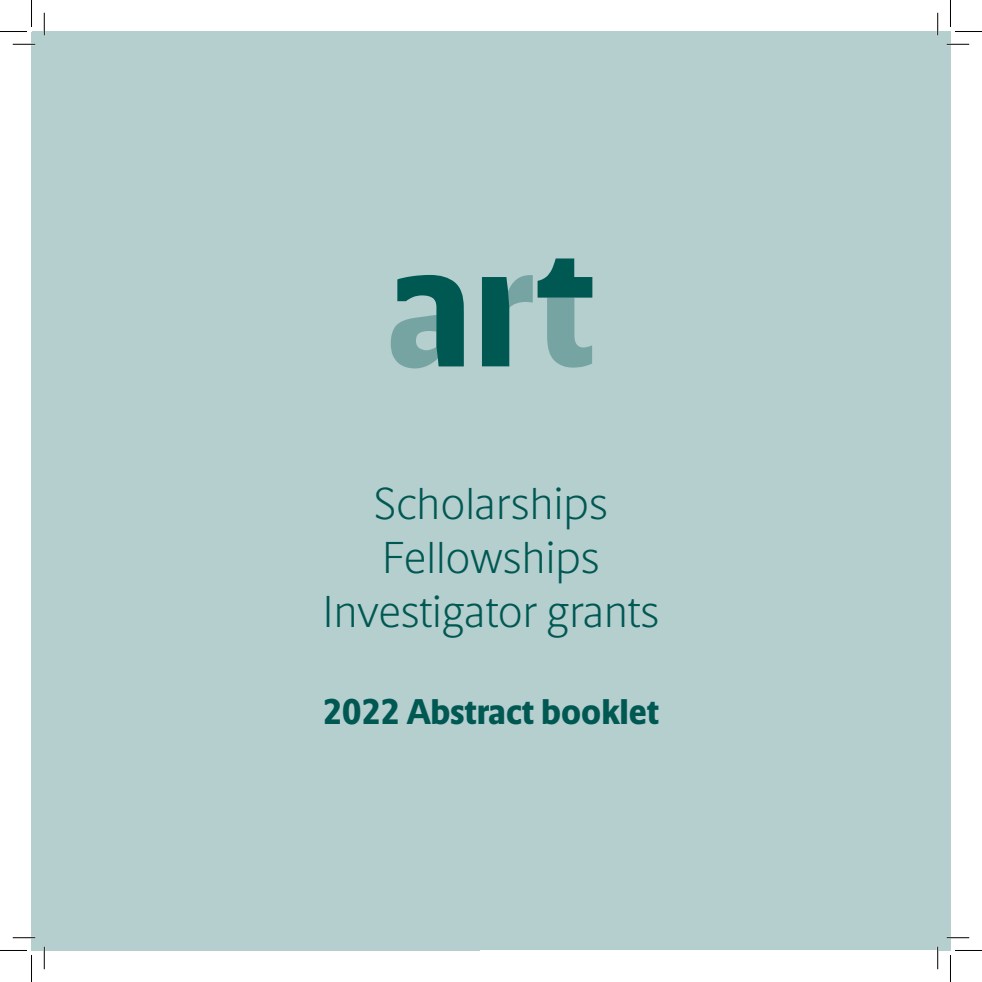
<style>
.page{position:relative;width:982px;height:982px;background:#fff}
.page>*{position:absolute;margin:0;border:0;box-sizing:border-box;transform-origin:0 0}
.t1{font:800 175.05px "Novo Discover";color:#005853}
.t2{font:200 45px "Novo Apply Sans";color:#005853}
.t3{font:800 36px "Novo Apply Sans";color:#005853}
</style>
<div class="page">
<div style="left:32px;top:31px;width:918px;height:919px;background:#b5cece"></div>
<hr style="left:13px;top:43px;width:22px;height:2px;background:#fff">
<hr style="left:946px;top:43px;width:23px;height:2px;background:#fff">
<hr style="left:13px;top:936px;width:22px;height:2px;background:#fff">
<hr style="left:946px;top:936px;width:23px;height:2px;background:#fff">
<hr style="left:43px;top:13px;width:2px;height:22px;background:#fff">
<hr style="left:43px;top:946px;width:2px;height:23px;background:#fff">
<hr style="left:936px;top:13px;width:2px;height:22px;background:#fff">
<hr style="left:936px;top:946px;width:2px;height:23px;background:#fff">
<svg style="left:13px;top:44px;width:22px;height:1px"></svg>
<svg style="left:946px;top:44px;width:23px;height:1px"></svg>
<svg style="left:13px;top:937px;width:22px;height:1px"></svg>
<svg style="left:946px;top:937px;width:23px;height:1px"></svg>
<svg style="left:44px;top:13px;width:1px;height:22px"></svg>
<svg style="left:44px;top:946px;width:1px;height:23px"></svg>
<svg style="left:937px;top:13px;width:1px;height:22px"></svg>
<svg style="left:937px;top:946px;width:1px;height:23px"></svg>
<svg style="left:0;top:0;width:32px;height:32px"></svg>
<svg style="left:0;top:950px;width:32px;height:31px"></svg>
<svg style="left:950px;top:0;width:31px;height:32px"></svg>
<svg style="left:950px;top:950px;width:31px;height:31px"></svg>
<h1 class="t1" style="left:387px;top:203px;width:209px">art</h1>
<p class="t2" style="left:374px;top:472px;width:236px">Scholarships</p>
<p class="t2" style="left:382px;top:526px;width:219px">Fellowships</p>
<p class="t2" style="left:322px;top:580px;width:338px">Investigator grants</p>
<p class="t3" style="left:323px;top:685px;width:337px">2022 Abstract booklet</p>
</div>
